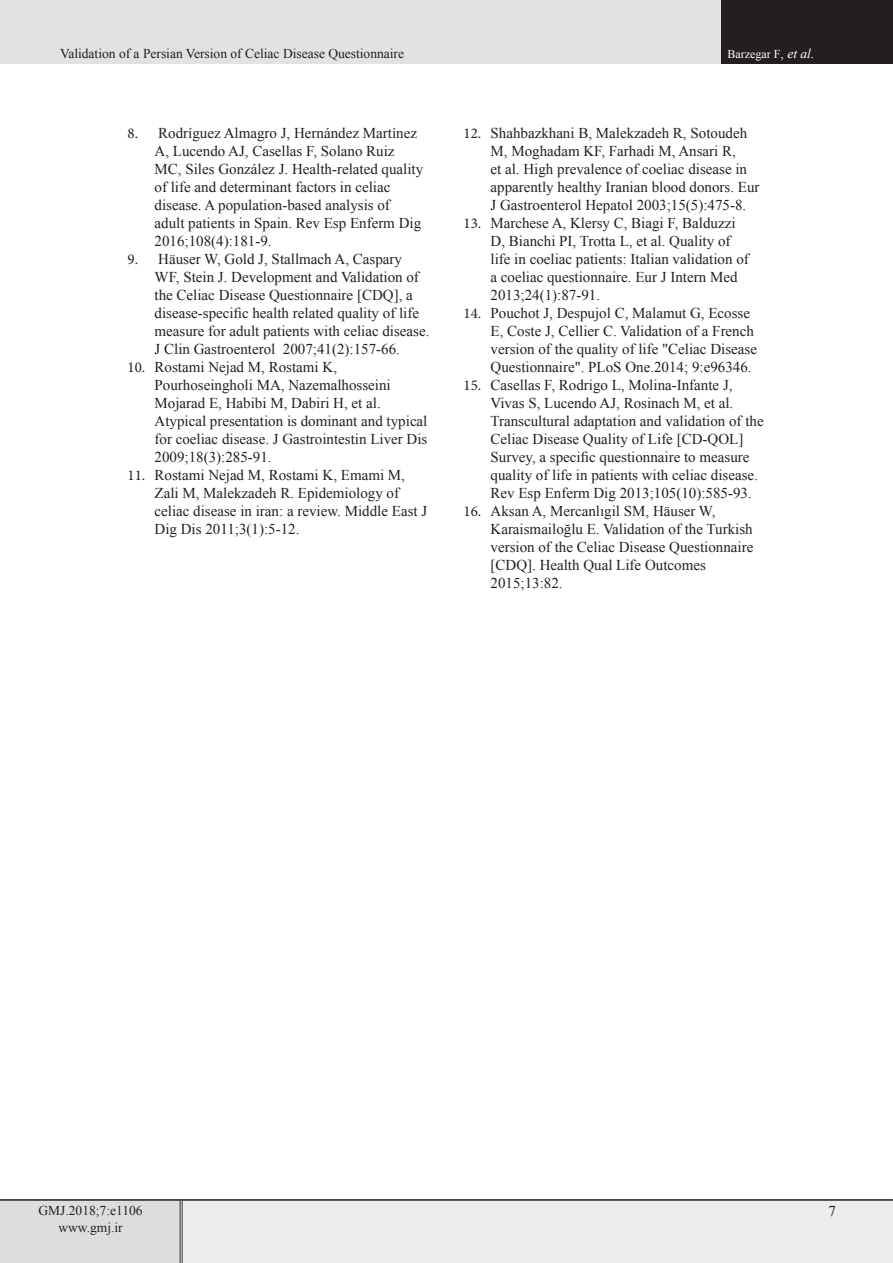
<style>
.page{position:relative;width:893px;height:1263px;background:#fff}
.page>*{position:absolute;margin:0;border:0;box-sizing:border-box;transform-origin:0 0}
.t1{font:15px/18px "Times New Roman";color:#231f20}
.eeeeeeeeeeee{font:13.5px "Times New Roman";color:#231f20}
.t2{font:12px "Times New Roman";color:#fff}
.s1{font-size:13.5px}
.s2{font-style:italic;font-size:13.5px}
.s3{font-family:"Minion Pro"}
</style>
<div class="page">
<div style="left:0;top:0;width:722px;height:64px;background:#e1e2e4"></div>
<div style="left:722px;top:0;width:171px;height:64px;background:#231f20"></div>
<div style="left:0;top:1200px;width:181px;height:63px;background:#dcdddf"></div>
<div style="left:181px;top:1200px;width:712px;height:63px;background:#ececee"></div>
<hr style="left:180px;top:1201px;width:3px;height:62px;background:#fff">
<hr style="left:180px;top:1201px;width:1px;height:62px;background:#231f20">
<hr style="left:182px;top:1201px;width:1px;height:62px;background:#231f20">
<hr style="left:0;top:1199px;width:181px;height:2px;background:#231f20">
<hr style="left:181px;top:1199px;width:712px;height:2px;background:#231f20">
<p class="eeeeeeeeeeee" style="left:60px;top:44px;width:345px">Validation of a Persian Version of Celiac Disease Questionnaire</p>
<p class="t2" style="left:728px;top:46px;width:88px">Barzegar F<span class="s1">,</span> <span class="s2">et al.</span></p>
<p class="t1" style="left:155px;top:124px;width:270px;text-indent:-27px"><span class="s3">8.</span> Rodríguez Almagro J, Hernández Martínez A, Lucendo AJ, Casellas F, Solano Ruiz MC, Siles González J. Health-related quality of life and determinant factors in celiac disease. A population-based analysis of adult patients in Spain. Rev Esp Enferm Dig 2016;108(4):181-9.</p>
<p class="t1" style="left:155px;top:250px;width:276px;text-indent:-27px"><span class="s3">9.</span> Häuser W, Gold J, Stallmach A, Caspary WF, Stein J. Development and Validation of the Celiac Disease Questionnaire [CDQ], a disease-specific health related quality of life measure for adult patients with celiac disease.<br>J Clin Gastroenterol 2007;41(2):157-66.</p>
<p class="t1" style="left:155px;top:358px;width:274px;text-indent:-27px"><span class="s3">10.</span> Rostami Nejad M, Rostami K, Pourhoseingholi MA, Nazemalhosseini Mojarad E, Habibi M, Dabiri H, et al.<br>Atypical presentation is dominant and typical for coeliac disease. J Gastrointestin Liver Dis 2009;18(3):285-91.</p>
<p class="t1" style="left:155px;top:466px;width:274px;text-indent:-27px"><span class="s3">11.</span> Rostami Nejad M, Rostami K, Emami M, Zali M, Malekzadeh R. Epidemiology of celiac disease in iran: a review. Middle East J Dig Dis 2011;3(1):5-12.</p>
<p class="t1" style="left:490px;top:124px;width:271px;text-indent:-27px"><span class="s3">12.</span> Shahbazkhani B, Malekzadeh R, Sotoudeh M, Moghadam KF, Farhadi M, Ansari R,<br>et al. High prevalence of coeliac disease in apparently healthy Iranian blood donors. Eur J Gastroenterol Hepatol 2003;15(5):475-8.</p>
<p class="t1" style="left:490px;top:214px;width:260px;text-indent:-27px"><span class="s3">13.</span> Marchese A, Klersy C, Biagi F, Balduzzi D, Bianchi PI, Trotta L, et al. Quality of life in coeliac patients: Italian validation of a coeliac questionnaire. Eur J Intern Med 2013;24(1):87-91.</p>
<p class="t1" style="left:490px;top:304px;width:268px;text-indent:-27px"><span class="s3">14.</span> Pouchot J, Despujol C, Malamut G, Ecosse E, Coste J, Cellier C. Validation of a French version of the quality of life "Celiac Disease Questionnaire". PLoS One.2014; 9:e96346.</p>
<p class="t1" style="left:490px;top:376px;width:275px;text-indent:-27px"><span class="s3">15.</span> Casellas F, Rodrigo L, Molina-Infante J, Vivas S, Lucendo AJ, Rosinach M, et al.<br>Transcultural adaptation and validation of the Celiac Disease Quality of Life [CD-QOL] Survey, a specific questionnaire to measure quality of life in patients with celiac disease.<br>Rev Esp Enferm Dig 2013;105(10):585-93.</p>
<p class="t1" style="left:490px;top:502px;width:264px;text-indent:-27px"><span class="s3">16.</span> Aksan A, Mercanlıgil SM, Häuser W, Karaismailoğlu E. Validation of the Turkish version of the Celiac Disease Questionnaire [CDQ]. Health Qual Life Outcomes 2015;13:82.</p>
<p class="eeeeeeeeeeee" style="left:38px;top:1202px;width:106px">GMJ.2018;7:e1106</p>
<p class="eeeeeeeeeeee" style="left:58px;top:1218px;width:66px">www.gmj.ir</p>
<p class="t1" style="left:828px;top:1202px;width:9px">7</p>
</div>
